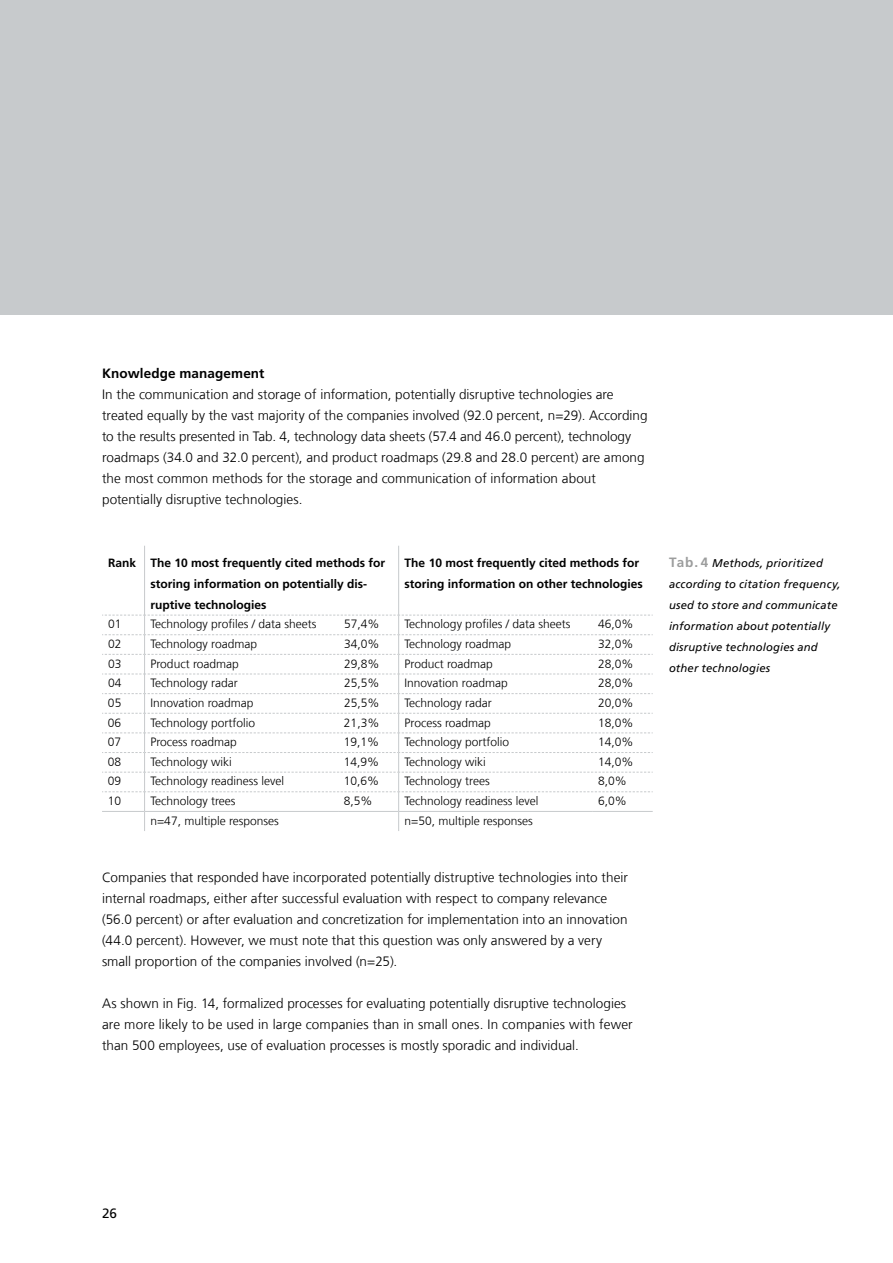
<style>
.page{position:relative;width:893px;height:1263px;background:#fff}
.page>*{position:absolute;margin:0;border:0;box-sizing:border-box;transform-origin:0 0}
.t1{font:300 13.5px/21px "Frutiger LT Com";color:#000}
.t2{font:700 13.5px "Frutiger LT Com";letter-spacing:.01em;color:#000}
.t3{font:13.5px "Frutiger LT Com";color:#000}
.t4{font:300 12px "Frutiger LT Com";color:#000}
.t5{font:700 12px/21px "Frutiger LT Com";color:#000}
.t6{font:italic 11.25px/21px "Frutiger LT Com";letter-spacing:.015em;color:#000}
.s1{font-weight:700;font-style:normal;font-size:13.5px;color:#9c9d9d}
</style>
<div class="page">
<div style="left:0;top:0;width:893px;height:315px;background:#c7cacc"></div>
<hr style="left:144px;top:546px;width:1px;height:69px;background:#c7cacc">
<hr style="left:398px;top:546px;width:1px;height:69px;background:#c7cacc">
<svg style="left:102px;top:615px;width:551px;height:216px"></svg>
<hr style="left:102px;top:811px;width:43px;height:1px;background:#c7cacc">
<hr style="left:145px;top:811px;width:193px;height:1px;background:#c7cacc">
<hr style="left:338px;top:811px;width:61px;height:1px;background:#c7cacc">
<hr style="left:399px;top:811px;width:193px;height:1px;background:#c7cacc">
<hr style="left:592px;top:811px;width:61px;height:1px;background:#c7cacc">
<p class="t2" style="left:102px;top:365px;width:164px">Knowledge management</p>
<p class="t1" style="left:102px;top:384px;width:547px">In the communication and storage of information, potentially disruptive technologies are treated equally by the vast majority of the companies involved (92.0 percent, n=29). According to the results presented in Tab. 4, technology data sheets (57.4 and 46.0 percent), technology roadmaps (34.0 and 32.0 percent), and product roadmaps (29.8 and 28.0 percent) are among the most common methods for the storage and communication of information about potentially disruptive technologies.</p>
<p class="t5" style="left:151px;top:552px;width:236px;text-indent:-43px">Rank The 10 most frequently cited methods for storing information on potentially dis&shy;ruptive technologies</p>
<p class="t5" style="left:405px;top:552px;width:240px">The 10 most frequently cited methods for storing information on other technologies</p>
<p class="t4" style="left:108px;top:617px;width:15px">01</p>
<p class="t4" style="left:151px;top:617px;width:167px">Technology profiles / data sheets</p>
<p class="t4" style="left:344px;top:617px;width:37px">57,4%</p>
<p class="t4" style="left:405px;top:617px;width:167px">Technology profiles / data sheets</p>
<p class="t4" style="left:598px;top:617px;width:37px">46,0%</p>
<p class="t4" style="left:108px;top:637px;width:15px">02</p>
<p class="t4" style="left:151px;top:637px;width:108px">Technology roadmap</p>
<p class="t4" style="left:344px;top:637px;width:37px">34,0%</p>
<p class="t4" style="left:405px;top:637px;width:108px">Technology roadmap</p>
<p class="t4" style="left:598px;top:637px;width:37px">32,0%</p>
<p class="t4" style="left:108px;top:656px;width:15px">03</p>
<p class="t4" style="left:151px;top:656px;width:90px">Product roadmap</p>
<p class="t4" style="left:344px;top:656px;width:37px">29,8%</p>
<p class="t4" style="left:405px;top:656px;width:90px">Product roadmap</p>
<p class="t4" style="left:598px;top:656px;width:37px">28,0%</p>
<p class="t4" style="left:108px;top:676px;width:15px">04</p>
<p class="t4" style="left:151px;top:676px;width:89px">Technology radar</p>
<p class="t4" style="left:344px;top:676px;width:37px">25,5%</p>
<p class="t4" style="left:405px;top:676px;width:105px">Innovation roadmap</p>
<p class="t4" style="left:598px;top:676px;width:37px">28,0%</p>
<p class="t4" style="left:108px;top:696px;width:15px">05</p>
<p class="t4" style="left:151px;top:696px;width:105px">Innovation roadmap</p>
<p class="t4" style="left:344px;top:696px;width:37px">25,5%</p>
<p class="t4" style="left:405px;top:696px;width:89px">Technology radar</p>
<p class="t4" style="left:598px;top:696px;width:37px">20,0%</p>
<p class="t4" style="left:108px;top:715px;width:15px">06</p>
<p class="t4" style="left:150px;top:715px;width:106px">Technology portfolio</p>
<p class="t4" style="left:344px;top:715px;width:37px">21,3%</p>
<p class="t4" style="left:405px;top:715px;width:88px">Process roadmap</p>
<p class="t4" style="left:598px;top:715px;width:37px">18,0%</p>
<p class="t4" style="left:108px;top:735px;width:15px">07</p>
<p class="t4" style="left:150px;top:735px;width:88px">Process roadmap</p>
<p class="t4" style="left:344px;top:735px;width:37px">19,1%</p>
<p class="t4" style="left:405px;top:735px;width:106px">Technology portfolio</p>
<p class="t4" style="left:598px;top:735px;width:37px">14,0%</p>
<p class="t4" style="left:108px;top:755px;width:15px">08</p>
<p class="t4" style="left:150px;top:755px;width:83px">Technology wiki</p>
<p class="t4" style="left:344px;top:755px;width:37px">14,9%</p>
<p class="t4" style="left:405px;top:755px;width:83px">Technology wiki</p>
<p class="t4" style="left:598px;top:755px;width:37px">14,0%</p>
<p class="t4" style="left:108px;top:774px;width:15px">09</p>
<p class="t4" style="left:150px;top:774px;width:135px">Technology readiness level</p>
<p class="t4" style="left:344px;top:774px;width:37px">10,6%</p>
<p class="t4" style="left:405px;top:774px;width:87px">Technology trees</p>
<p class="t4" style="left:598px;top:774px;width:30px">8,0%</p>
<p class="t4" style="left:108px;top:794px;width:15px">10</p>
<p class="t4" style="left:150px;top:794px;width:87px">Technology trees</p>
<p class="t4" style="left:344px;top:794px;width:30px">8,5%</p>
<p class="t4" style="left:404px;top:794px;width:135px">Technology readiness level</p>
<p class="t4" style="left:598px;top:794px;width:30px">6,0%</p>
<p class="t4" style="left:150px;top:813px;width:130px">n=47, multiple responses</p>
<p class="t4" style="left:404px;top:813px;width:130px">n=50, multiple responses</p>
<p class="t1" style="left:102px;top:867px;width:527px">Companies that responded have incorporated potentially distruptive technologies into their internal roadmaps, either after successful evaluation with respect to company relevance (56.0 percent) or after evaluation and concretization for implementation into an innovation (44.0 percent). However, we must note that this question was only answered by a very small proportion of the companies involved (n=25).</p>
<p class="t1" style="left:102px;top:993px;width:532px">As shown in Fig. 14, formalized processes for evaluating potentially disruptive technologies are more likely to be used in large companies than in small ones. In companies with fewer than 500 employees, use of evaluation processes is mostly sporadic and individual.</p>
<p class="t6" style="left:669px;top:552px;width:173px"><span class="s1">Tab. 4</span> Methods, prioritized according to citation frequency, used to store and communicate information about potentially disruptive technologies and other technologies</p>
<p class="t3" style="left:102px;top:1205px;width:16px">26</p>
</div>
